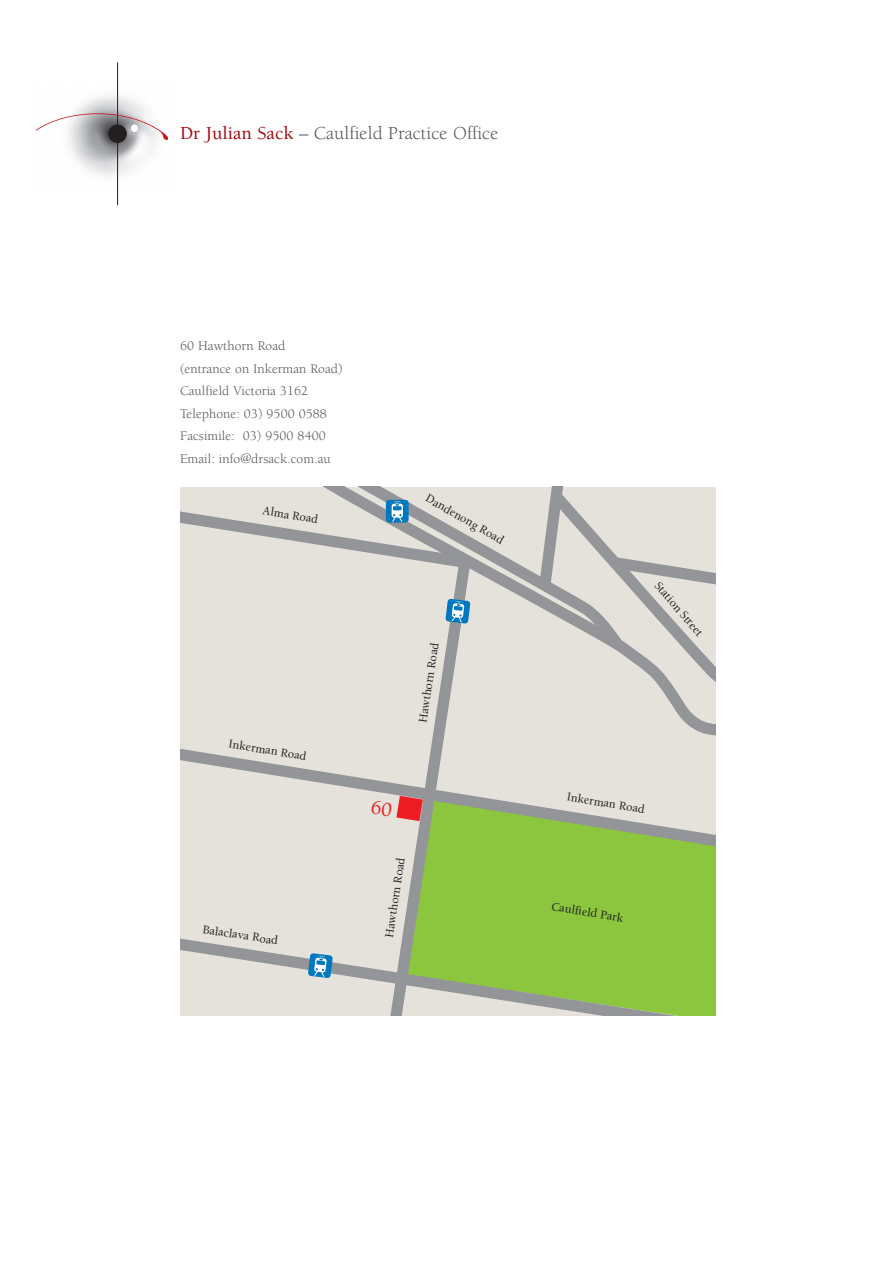
<style>
.page{position:relative;width:893px;height:1263px;background:#fff}
.page>*{position:absolute;margin:0;border:0;box-sizing:border-box;transform-origin:0 0}
.t1{font:18.75px "Berkeley";letter-spacing:.005em;color:#57585a}
.t2{font:13.5px/22.5px "Berkeley";letter-spacing:.005em;color:#57585a}
.t3{font:500 12.3px "Berkeley";color:#231f20}
.s1{font-weight:500;color:#a30910}
</style>
<div class="page">
<img style="left:35px;top:84px;width:134px;height:106px">
<hr style="left:117px;top:62px;width:1px;height:143px;background:#231f20">
<svg style="left:108px;top:124px;width:19px;height:19px"></svg>
<svg style="left:36px;top:113px;width:132px;height:27px"></svg>
<div style="left:180px;top:487px;width:535px;height:529px;background:#e4e2da"></div>
<div style="left:478px;top:863px;width:237px;height:52px;background:#8bc63e"></div>
<svg style="left:180px;top:748px;width:535px;height:115px"></svg>
<svg style="left:367px;top:742px;width:111px;height:173px"></svg>
<svg style="left:180px;top:915px;width:535px;height:101px"></svg>
<svg style="left:432px;top:655px;width:283px;height:87px"></svg>
<svg style="left:445px;top:543px;width:87px;height:112px"></svg>
<svg style="left:532px;top:487px;width:183px;height:240px"></svg>
<svg style="left:445px;top:599px;width:25px;height:25px"></svg>
<svg style="left:308px;top:953px;width:25px;height:25px"></svg>
<svg style="left:180px;top:487px;width:301px;height:89px"></svg>
<svg style="left:371px;top:796px;width:52px;height:25px"></svg>
<h1 class="t1" style="left:180px;top:126px;width:320px"><span class="s1">Dr Julian Sack</span> – Caulfield Practice Office</h1>
<p class="t2" style="left:180px;top:336px;width:164px">60 Hawthorn Road<br>(entrance on Inkerman Road)<br>Caulfield Victoria 3162<br>Telephone: 03) 9500 0588<br>Facsimile: 03) 9500 8400<br>Email: info@drsack.com.au</p>
<p class="t3" style="left:264px;top:505px;width:57px;rotate:10deg">Alma Road</p>
<p class="t3" style="left:230px;top:738px;width:80px;rotate:10deg">Inkerman Road</p>
<p class="t3" style="left:204px;top:924px;width:77px;rotate:9deg">Balaclava Road</p>
<p class="t3" style="left:429px;top:493px;width:89px;rotate:30deg">Dandenong Road</p>
<p class="t3" style="left:418px;top:722px;width:82px;rotate:-81deg">Hawthorn Road</p>
<p class="t3" style="left:384px;top:936px;width:82px;rotate:-81deg">Hawthorn Road</p>
<p class="t3" style="left:660px;top:580px;width:69px;rotate:49deg">Station Street</p>
<p class="t3" style="left:568px;top:791px;width:80px;rotate:10deg">Inkerman Road</p>
<p class="t3" style="left:552px;top:901px;width:75px;rotate:10deg">Caulfield Park</p>
</div>
